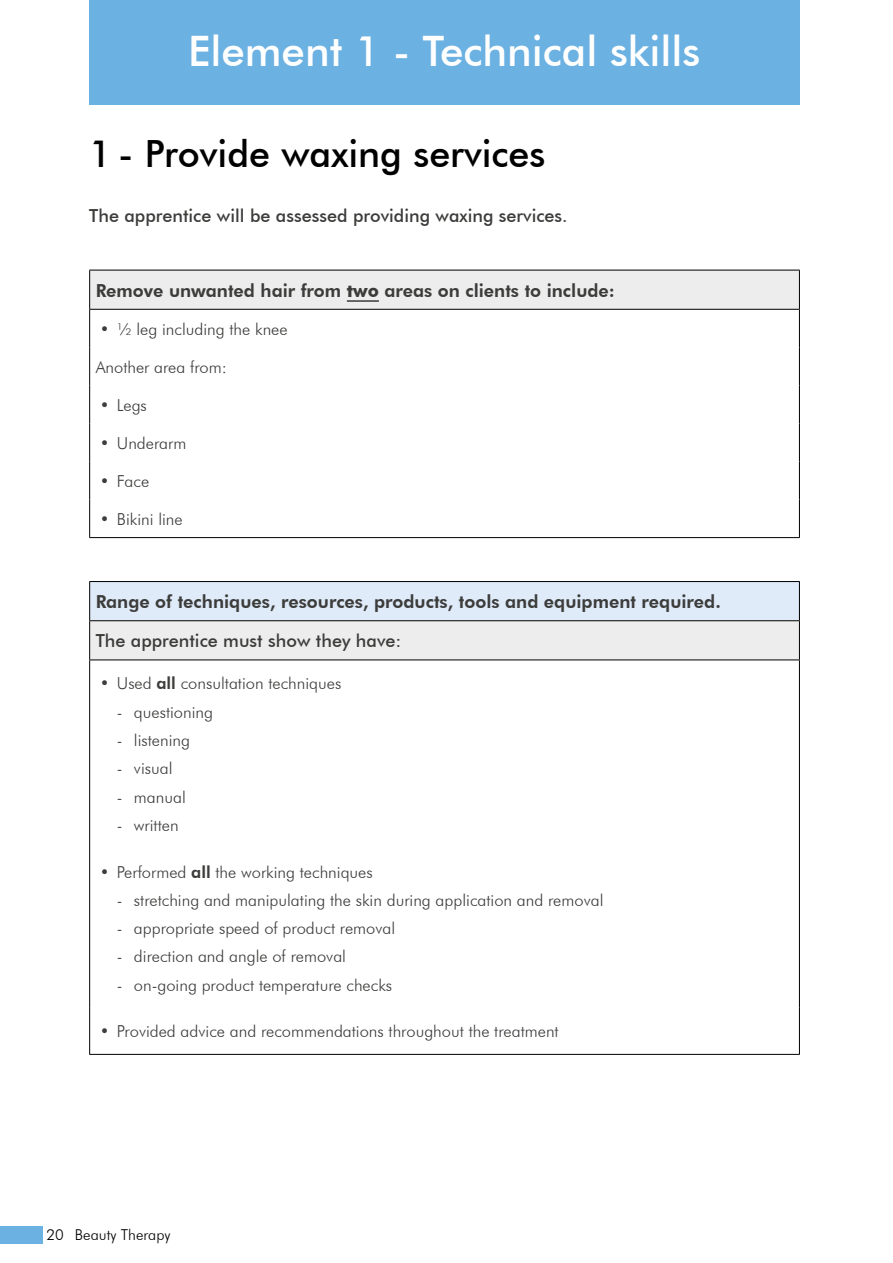
<style>
.page{position:relative;width:893px;height:1263px;background:#fff}
.page>*{position:absolute;margin:0;border:0;box-sizing:border-box;transform-origin:0 0}
.t1{font:500 42px "Futura BT";color:#fff}
.t2{font:500 37.5px "Futura BT";color:#000}
.t3{font:800 18px "Futura BT";color:#3c3c3b}
.t4{font:500 18px "Futura BT";color:#3c3c3b}
.t5{font:300 16.5px "Futura BT";color:#3c3c3b}
.t6{font:300 15px "Futura BT";color:#000}
.s1{font-weight:700}
.s2{font-weight:800}
</style>
<div class="page">
<div style="left:0;top:1227px;width:43px;height:17px;background:#6bb1e2"></div>
<div style="left:89px;top:0;width:710px;height:104px;background:#6bb1e2"></div>
<div style="left:90px;top:270px;width:709px;height:39px;background:#ededed"></div>
<hr style="left:89px;top:310px;width:1px;height:37px;background:#000">
<hr style="left:799px;top:310px;width:1px;height:37px;background:#000">
<hr style="left:89px;top:347px;width:1px;height:38px;background:#000">
<hr style="left:799px;top:347px;width:1px;height:38px;background:#000">
<hr style="left:89px;top:385px;width:1px;height:38px;background:#000">
<hr style="left:799px;top:385px;width:1px;height:38px;background:#000">
<hr style="left:89px;top:423px;width:1px;height:38px;background:#000">
<hr style="left:799px;top:423px;width:1px;height:38px;background:#000">
<hr style="left:89px;top:461px;width:1px;height:38px;background:#000">
<hr style="left:799px;top:461px;width:1px;height:38px;background:#000">
<hr style="left:89px;top:499px;width:1px;height:38px;background:#000">
<hr style="left:799px;top:499px;width:1px;height:38px;background:#000">
<hr style="left:89px;top:537px;width:711px;height:1px;background:#000">
<hr style="left:89px;top:270px;width:711px;height:1px;background:#000">
<hr style="left:89px;top:270px;width:1px;height:39px;background:#000">
<hr style="left:799px;top:270px;width:1px;height:39px;background:#000">
<hr style="left:89px;top:309px;width:711px;height:1px;background:#000">
<hr style="left:347px;top:300px;width:32px;height:2px;background:#3c3c3b">
<div style="left:90px;top:581px;width:709px;height:40px;background:#dfebf9"></div>
<div style="left:90px;top:621px;width:709px;height:39px;background:#ededed"></div>
<svg style="left:90px;top:660px;width:709px;height:394px"></svg>
<hr style="left:89px;top:1054px;width:711px;height:1px;background:#000">
<hr style="left:89px;top:620px;width:711px;height:1px;background:#000">
<hr style="left:89px;top:621px;width:1px;height:38px;background:#000">
<hr style="left:799px;top:621px;width:1px;height:38px;background:#000">
<hr style="left:89px;top:659px;width:711px;height:1px;background:#000">
<hr style="left:89px;top:660px;width:1px;height:188px;background:#000">
<hr style="left:799px;top:660px;width:1px;height:188px;background:#000">
<hr style="left:89px;top:848px;width:1px;height:160px;background:#000">
<hr style="left:799px;top:848px;width:1px;height:160px;background:#000">
<hr style="left:89px;top:1008px;width:1px;height:46px;background:#000">
<hr style="left:799px;top:1008px;width:1px;height:46px;background:#000">
<hr style="left:89px;top:581px;width:711px;height:1px;background:#000">
<hr style="left:89px;top:582px;width:1px;height:38px;background:#000">
<hr style="left:799px;top:582px;width:1px;height:38px;background:#000">
<h1 class="t1" style="left:188px;top:25px;width:514px">Element 1 - Technical skills</h1>
<h2 class="t2" style="left:89px;top:131px;width:458px">1 - Provide waxing services</h2>
<p class="t4" style="left:89px;top:205px;width:480px">The apprentice will be assessed providing waxing services.</p>
<p class="t3" style="left:96px;top:279px;width:521px">Remove unwanted hair from <span class="s1">two</span> areas on clients to include:</p>
<p class="t5" style="left:100px;top:319px;width:189px">• ½ leg including the knee</p>
<p class="t5" style="left:96px;top:357px;width:133px">Another area from:</p>
<p class="t5" style="left:100px;top:395px;width:48px">• Legs</p>
<p class="t5" style="left:100px;top:433px;width:88px">• Underarm</p>
<p class="t5" style="left:100px;top:471px;width:51px">• Face</p>
<p class="t5" style="left:100px;top:509px;width:84px">• Bikini line</p>
<p class="t3" style="left:96px;top:591px;width:627px">Range of techniques, resources, products, tools and equipment required.</p>
<p class="t4" style="left:96px;top:630px;width:307px">The apprentice must show they have:</p>
<p class="t5" style="left:100px;top:674px;width:243px">• Used <span class="s2">all</span> consultation techniques</p>
<p class="t5" style="left:117px;top:702px;width:98px">- questioning</p>
<p class="t5" style="left:117px;top:730px;width:75px">- listening</p>
<p class="t5" style="left:117px;top:758px;width:57px">- visual</p>
<p class="t5" style="left:117px;top:787px;width:70px">- manual</p>
<p class="t5" style="left:117px;top:815px;width:63px">- written</p>
<p class="t5" style="left:100px;top:862px;width:274px">• Performed <span class="s2">all</span> the working techniques</p>
<p class="t5" style="left:117px;top:890px;width:488px">- stretching and manipulating the skin during application and removal</p>
<p class="t5" style="left:117px;top:918px;width:280px">- appropriate speed of product removal</p>
<p class="t5" style="left:117px;top:946px;width:231px">- direction and angle of removal</p>
<p class="t5" style="left:117px;top:975px;width:277px">- on-going product temperature checks</p>
<p class="t5" style="left:100px;top:1021px;width:460px">• Provided advice and recommendations throughout the treatment</p>
<p class="t6" style="left:46px;top:1225px;width:126px">20 Beauty Therapy</p>
</div>
